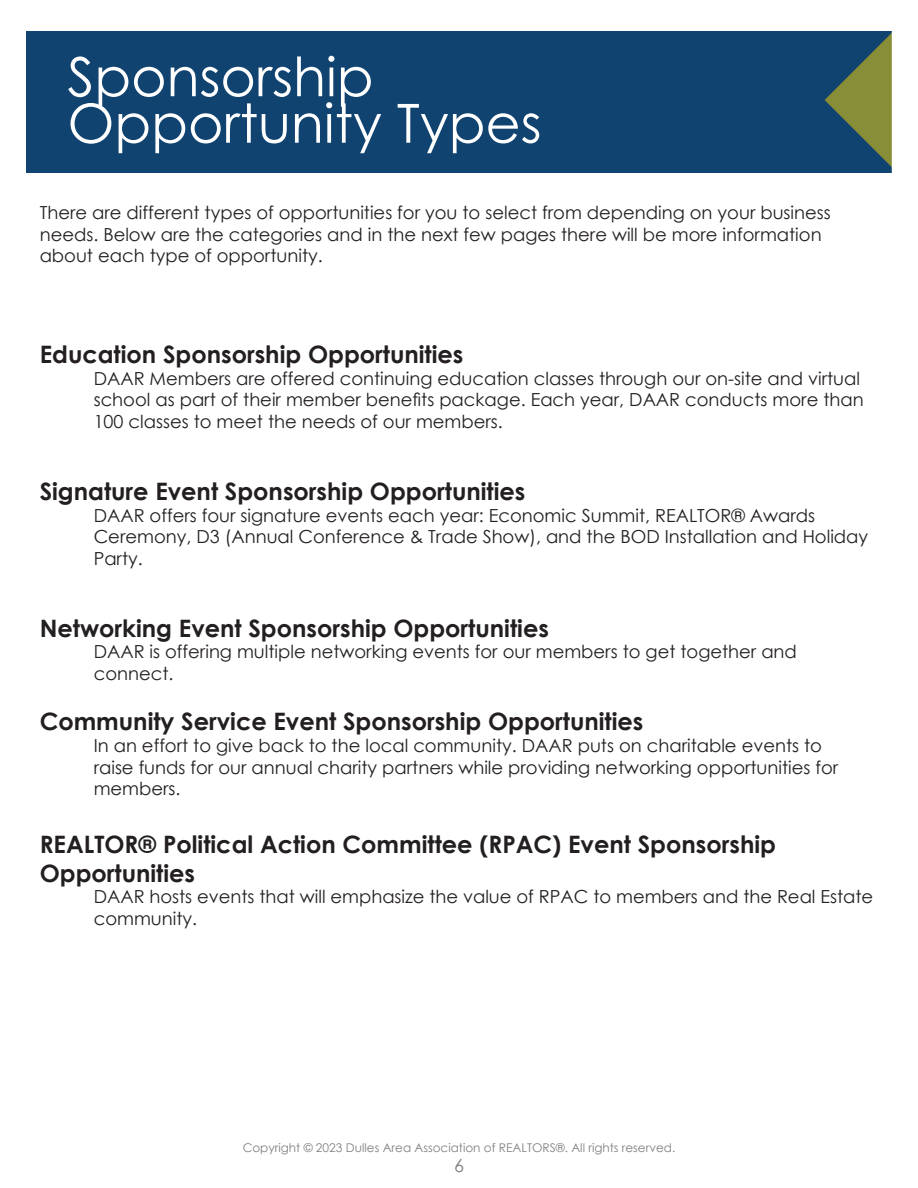
<style>
.page{position:relative;width:918px;height:1188px;background:#fff}
.page>*{position:absolute;margin:0;border:0;box-sizing:border-box;transform-origin:0 0}
.t1{font:54px "Century Gothic";color:#fff}
.t2{font:700 24px/28.8px "Century Gothic";color:#231f20}
.t3{font:18px/21.6px "Century Gothic";color:#231f20}
.t4{font:18px "Century Gothic";color:#7f7f7f}
.t5{font:12px "Century Gothic";color:#7f7f7f}
</style>
<div class="page">
<div style="left:26px;top:31px;width:866px;height:142px;background:#114371"></div>
<svg style="left:825px;top:31px;width:67px;height:142px"></svg>
<p class="t1" style="left:68px;top:39px;width:308px">Sponsorship</p>
<p class="t1" style="left:68px;top:85px;width:476px">Opportunity Types</p>
<p class="t3" style="left:40px;top:202px;width:793px">There are different types of opportunities for you to select from depending on your business needs. Below are the categories and in the next few pages there will be more information about each type of opportunity.</p>
<p class="t2" style="left:40px;top:339px;width:425px">Education Sponsorship Opportunities</p>
<p class="t3" style="left:94px;top:367px;width:772px">DAAR Members are offered continuing education classes through our on-site and virtual school as part of their member benefits package. Each year, DAAR conducts more than<br>100 classes to meet the needs of our members.</p>
<p class="t2" style="left:40px;top:476px;width:487px">Signature Event Sponsorship Opportunities</p>
<p class="t3" style="left:94px;top:504px;width:776px">DAAR offers four signature events each year: Economic Summit, REALTOR® Awards<br>Ceremony, D3 (Annual Conference &amp; Trade Show), and the BOD Installation and Holiday<br>Party.</p>
<p class="t2" style="left:40px;top:613px;width:511px">Networking Event Sponsorship Opportunities</p>
<p class="t3" style="left:94px;top:641px;width:705px">DAAR is offering multiple networking events for our members to get together and connect.</p>
<p class="t2" style="left:40px;top:706px;width:605px">Community Service Event Sponsorship Opportunities</p>
<p class="t3" style="left:94px;top:734px;width:746px">In an effort to give back to the local community. DAAR puts on charitable events to raise funds for our annual charity partners while providing networking opportunities for members.</p>
<p class="t2" style="left:40px;top:829px;width:738px">REALTOR® Political Action Committee (RPAC) Event Sponsorship<br>Opportunities</p>
<p class="t3" style="left:94px;top:886px;width:781px">DAAR hosts events that will emphasize the value of RPAC to members and the Real Estate community.</p>
<p class="t5" style="left:243px;top:1139px;width:434px">Copyright © 2023 Dulles Area Association of REALTORS®. All rights reserved.</p>
<p class="t4" style="left:454px;top:1153px;width:11px">6</p>
</div>
